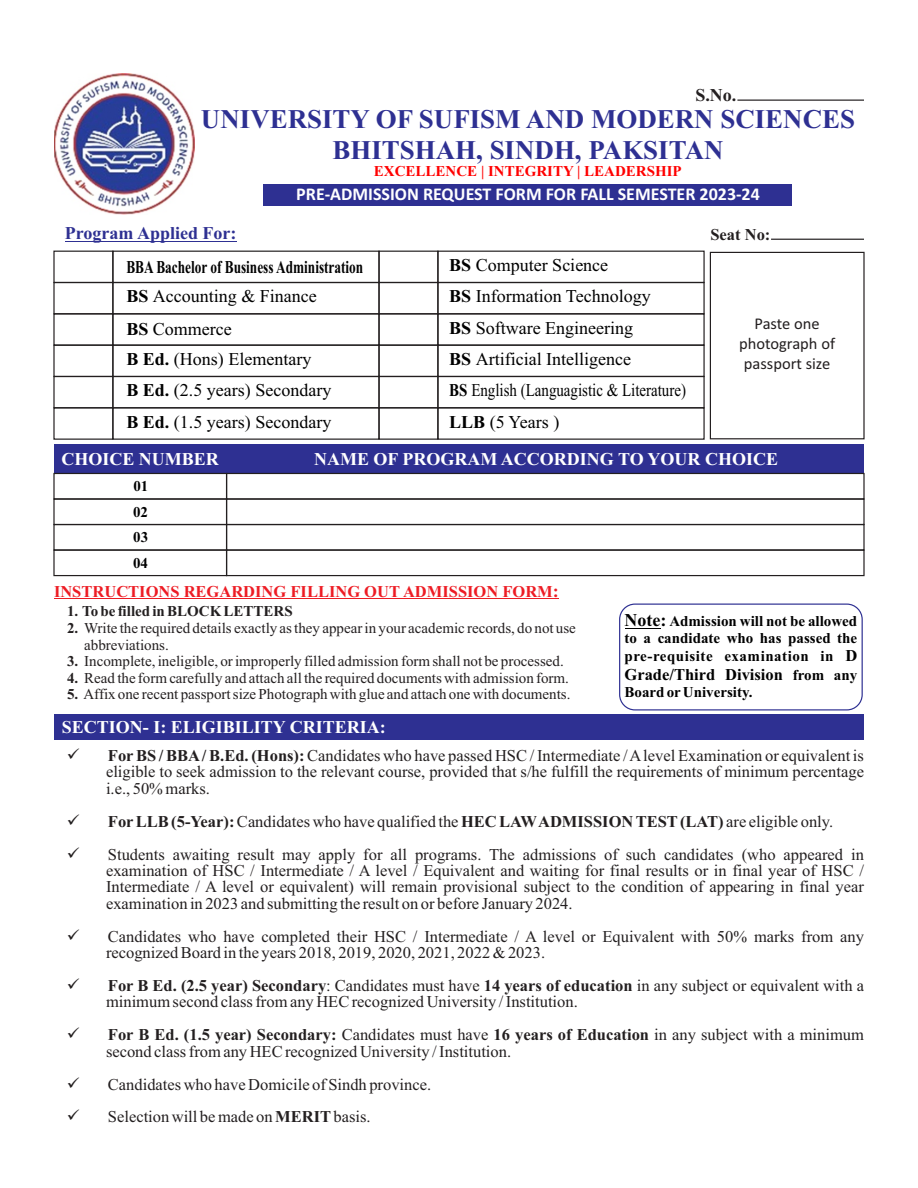
<style>
.page{position:relative;width:918px;height:1188px;background:#fff}
.page>*{position:absolute;margin:0;border:0;box-sizing:border-box;transform-origin:0 0}
.t1{font:700 27px/30.9px "Times New Roman";color:#2e3092;text-align:center}
.t2{font:18px/31.3px "Times New Roman";color:#000}
.t3{font:700 18px "Times New Roman";color:#fff}
.t4{font:700 18px/29.7px "Times New Roman";color:#000;scale:.74 1}
.t5{font:700 18px "Calibri";color:#fff}
.t6{font:700 18px "Times New Roman";color:#2e3092}
.t7{font:700 18px "Times New Roman";color:#231f20}
.t8{font:16.5px/16.4px "Times New Roman";color:#231f20}
.t9{font:700 16.5px "Times New Roman";color:#ed1c24}
.t10{font:16.5px/20.1px "Calibri";color:#231f20;text-align:center}
.t11{font:700 16.5px "Times New Roman";color:#000}
.t12{font:700 16.5px "Times New Roman";color:#231f20}
.t13{font:15px/16.6px "Times New Roman";color:#231f20}
.t14{font:700 15px/25.5px "Times New Roman";color:#000;text-align:justify}
.t15{font:700 15px "Times New Roman";color:#f00}
.t16{font:700 15px "Times New Roman";color:#231f20}
.s1{color:#fff}
.s2{font-weight:400}
.s3{font-weight:700}
.s4{font-size:18px}
.s5{font-size:16.5px}
.s6{font-size:15px}
</style>
<div class="page">
<hr style="left:737px;top:100px;width:127px;height:1px;background:#231f20">
<hr style="left:65px;top:241px;width:172px;height:1px;background:#2e3092">
<img style="left:54px;top:73px;width:140px;height:141px">
<div style="left:710px;top:252px;width:155px;height:187px;border:1px solid #231f20"></div>
<hr style="left:771px;top:239px;width:93px;height:1px;background:#231f20">
<div style="left:53px;top:251px;width:60px;height:32px;border:1px solid #231f20"></div>
<div style="left:112px;top:251px;width:268px;height:32px;border:1px solid #231f20"></div>
<div style="left:378px;top:251px;width:61px;height:32px;border:1px solid #231f20"></div>
<div style="left:437px;top:251px;width:268px;height:32px;border:1px solid #231f20"></div>
<div style="left:53px;top:282px;width:60px;height:32px;border:1px solid #231f20"></div>
<div style="left:112px;top:282px;width:268px;height:32px;border:1px solid #231f20"></div>
<div style="left:378px;top:282px;width:61px;height:32px;border:1px solid #231f20"></div>
<div style="left:437px;top:282px;width:268px;height:32px;border:1px solid #231f20"></div>
<div style="left:53px;top:313px;width:60px;height:33px;border:1px solid #231f20"></div>
<div style="left:112px;top:313px;width:268px;height:33px;border:1px solid #231f20"></div>
<div style="left:378px;top:313px;width:61px;height:33px;border:1px solid #231f20"></div>
<div style="left:437px;top:313px;width:268px;height:33px;border:1px solid #231f20"></div>
<div style="left:53px;top:345px;width:60px;height:32px;border:1px solid #231f20"></div>
<div style="left:112px;top:345px;width:268px;height:32px;border:1px solid #231f20"></div>
<div style="left:378px;top:345px;width:61px;height:32px;border:1px solid #231f20"></div>
<div style="left:437px;top:345px;width:268px;height:32px;border:1px solid #231f20"></div>
<div style="left:53px;top:376px;width:60px;height:32px;border:1px solid #231f20"></div>
<div style="left:112px;top:376px;width:268px;height:32px;border:1px solid #231f20"></div>
<div style="left:378px;top:376px;width:61px;height:32px;border:1px solid #231f20"></div>
<div style="left:437px;top:376px;width:268px;height:32px;border:1px solid #231f20"></div>
<div style="left:53px;top:407px;width:60px;height:33px;border:1px solid #231f20"></div>
<div style="left:112px;top:407px;width:268px;height:33px;border:1px solid #231f20"></div>
<div style="left:378px;top:407px;width:61px;height:33px;border:1px solid #231f20"></div>
<div style="left:437px;top:407px;width:268px;height:33px;border:1px solid #231f20"></div>
<div style="left:54px;top:444px;width:173px;height:29px;background:#2e3092"></div>
<div style="left:227px;top:444px;width:637px;height:29px;background:#2e3092"></div>
<div style="left:53px;top:473px;width:174px;height:27px;border:1px solid #231f20"></div>
<div style="left:226px;top:473px;width:639px;height:27px;border:1px solid #231f20"></div>
<div style="left:53px;top:498px;width:174px;height:27px;border:1px solid #231f20"></div>
<div style="left:226px;top:498px;width:639px;height:27px;border:1px solid #231f20"></div>
<div style="left:53px;top:549px;width:174px;height:27px;border:1px solid #231f20"></div>
<div style="left:226px;top:549px;width:639px;height:27px;border:1px solid #231f20"></div>
<div style="left:53px;top:524px;width:174px;height:27px;border:1px solid #231f20"></div>
<div style="left:226px;top:524px;width:639px;height:27px;border:1px solid #231f20"></div>
<hr style="left:54px;top:598px;width:499px;height:1px;background:#ed1c24">
<div style="left:619px;top:604px;width:244px;height:107px;border:1px solid #2e3092;border-radius:15px"></div>
<hr style="left:625px;top:628px;width:36px;height:1px;background:#000">
<div style="left:54px;top:714px;width:810px;height:25px;background:#2e3092"></div>
<div style="left:263px;top:185px;width:529px;height:21px;background:#2e3092"></div>
<p class="t7" style="left:695px;top:89px;width:47px">S.No.<span class="s1">.</span></p>
<h1 class="t1" style="left:201px;top:106px;width:656px">UNIVERSITY OF SUFISM AND MODERN SCIENCES<br>BHITSHAH, SINDH, PAKSITAN</h1>
<p class="t15" style="left:374px;top:166px;width:309px">EXCELLENCE | INTEGRITY | LEADERSHIP</p>
<p class="t5" style="left:296px;top:187px;width:465px">PRE-ADMISSION REQUEST FORM FOR FALL SEMESTER 2023-24</p>
<p class="t6" style="left:65px;top:227px;width:173px">Program Applied For:</p>
<p class="t12" style="left:710px;top:229px;width:62px">Seat No:</p>
<p class="t4" style="left:126px;top:254px;width:322px">BBA Bachelor of Business Administration<br>BS <span class="s2">Accounting &amp; Finance</span></p>
<p class="t2" style="left:126px;top:316px;width:186px;line-height:29.7px"><span class="s3">BS</span> Commerce<br><span class="s3">B Ed.</span> (Hons) Elementary</p>
<p class="t2" style="left:126px;top:376px;width:206px"><span class="s3">B Ed.</span> (2.5 years) Secondary<br><span class="s3">B Ed.</span> (1.5 years) Secondary</p>
<p class="t2" style="left:449px;top:251px;width:238px"><span class="s3">BS</span> Computer Science<br><span class="s3">BS</span> Information Technology<br><span class="s3">BS</span> Software Engineering<br><span class="s3">BS</span> Artificial Intelligence<br><span class="s3">BS</span> English (Languagistic &amp; Literature)<br><span class="s3">LLB</span> (5 Years )</p>
<p class="t10" style="left:739px;top:315px;width:97px">Paste one photograph of passport size</p>
<p class="t3" style="left:61px;top:453px;width:159px">CHOICE NUMBER</p>
<p class="t3" style="left:314px;top:453px;width:465px">NAME OF PROGRAM ACCORDING TO YOUR CHOICE</p>
<p class="t14" style="left:133px;top:475px;width:17px">01<br>02<br>03<br>04</p>
<p class="t9" style="left:54px;top:585px;width:506px">INSTRUCTIONS REGARDING FILLING OUT ADMISSION FORM<span class="s4">:</span></p>
<p class="t16" style="left:67px;top:606px;width:227px">1. To be filled in BLOCK LETTERS</p>
<p class="t13" style="left:84px;top:621px;width:493px;text-indent:-17px"><span class="s3">2.</span> Write the required details exactly as they appear in your academic records, do not use abbreviations.</p>
<p class="t13" style="left:67px;top:654px;width:498px"><span class="s3">3.</span> Incomplete, ineligible, or improperly filled admission form shall not be processed.</p>
<p class="t13" style="left:67px;top:671px;width:504px"><span class="s3">4.</span> Read the form carefully and attach all the required documents with admission form.</p>
<p class="t13" style="left:67px;top:688px;width:505px"><span class="s3">5.</span> Affix one recent passport size Photograph with glue and attach one with documents.</p>
<p class="t14" style="left:625px;top:614px;width:234px;line-height:17.5px"><span class="s4">Note:</span> Admission will not be allowed to a candidate who has passed the pre-requisite examination in <span class="s5">D</span></p>
<p class="t11" style="left:625px;top:668px;width:234px">Grade/Third Division <span class="s6">from any</span></p>
<p class="t14" style="left:625px;top:680px;width:129px">Board orUniversity.</p>
<p class="t3" style="left:62px;top:720px;width:325px">SECTION- I: ELIGIBILITY CRITERIA:</p>
<p class="t8" style="left:106px;top:749px;width:759px;text-align:justify;text-indent:-39px">✓ <span class="s3">ForBS / BBA/ B.Ed. (Hons):</span> Candidates who have passed HSC / Intermediate / Alevel Examination or equivalent is eligible to seek admission to the relevant course, provided that s/he fulfill the requirements of minimum percentage i.e., 50% marks.</p>
<p class="t8" style="left:67px;top:815px;width:768px">✓ <span class="s3">ForLLB (5-Year):</span>Candidates who have qualified the <span class="s3">HEC LAWADMISSION TEST(LAT)</span> are eligible only.</p>
<p class="t8" style="left:106px;top:848px;width:759px;text-align:justify;text-indent:-39px">✓ Students awaiting result may apply for all programs. The admissions of such candidates (who appeared in examination of HSC / Intermediate / A level / Equivalent and waiting for final results or in final year of HSC / Intermediate / A level or equivalent) will remain provisional subject to the condition of appearing in final year examination in 2023 and submitting the result on or before January 2024.</p>
<p class="t8" style="left:106px;top:930px;width:759px;text-indent:-39px">✓ Candidates who have completed their HSC / Intermediate / A level or Equivalent with 50% marks from any recognized Board in the years 2018, 2019, 2020, 2021, 2022 &amp; 2023.</p>
<p class="t8" style="left:106px;top:979px;width:760px;text-indent:-39px">✓ <span class="s3">For B Ed. (2.5 year) Secondary</span>: Candidates must have <span class="s3">14 years of education</span> in any subject or equivalent with a minimum second class from any HEC recognized University / Institution.</p>
<p class="t8" style="left:106px;top:1028px;width:759px;text-indent:-39px">✓ <span class="s3">For B Ed. (1.5 year) Secondary:</span> Candidates must have <span class="s3">16 years of Education</span> in any subject with a minimum second class from any HEC recognized University / Institution.</p>
<p class="t8" style="left:67px;top:1077px;width:366px">✓ Candidates who have Domicile of Sindh province.</p>
<p class="t8" style="left:67px;top:1110px;width:306px">✓ Selection will be made on <span class="s3">MERIT</span>basis.</p>
</div>
